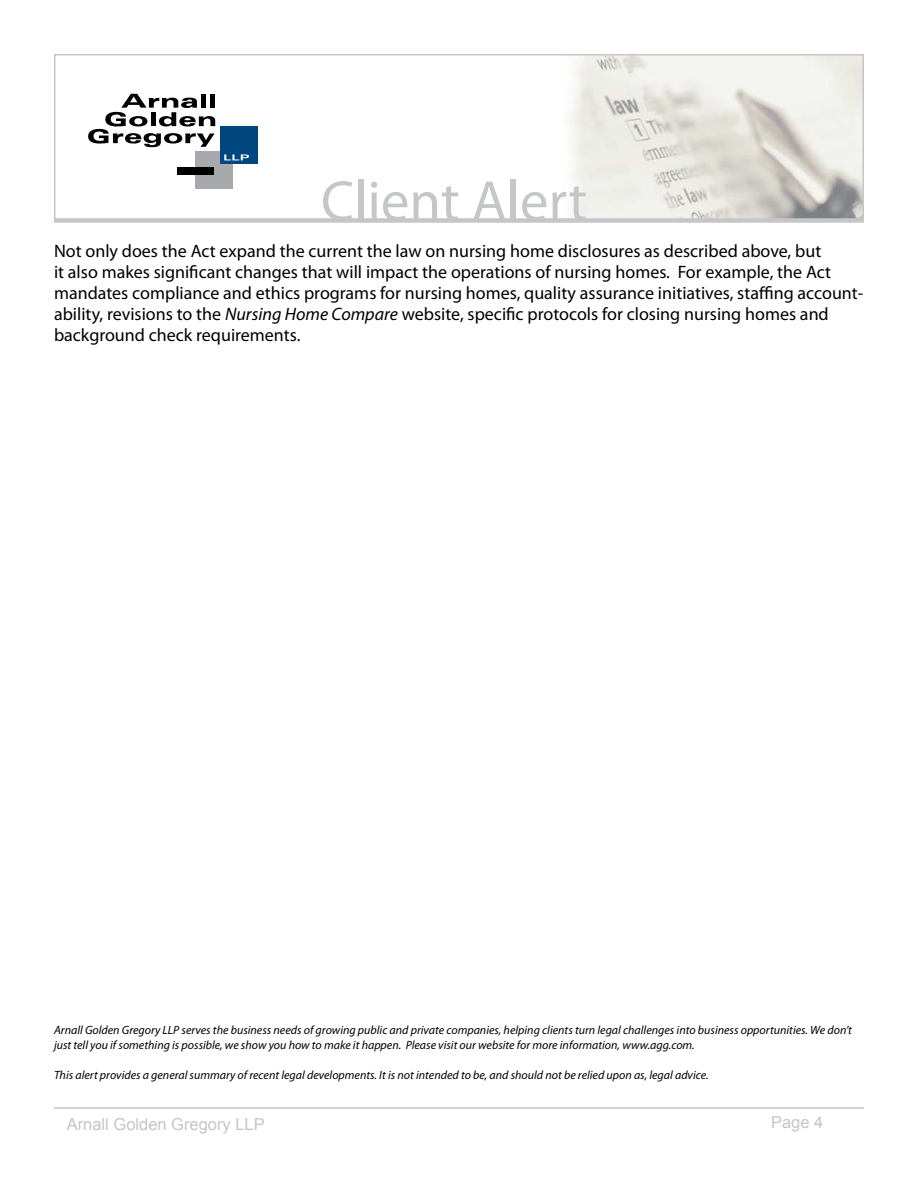
<style>
.page{position:relative;width:918px;height:1188px;background:#fff}
.page>*{position:absolute;margin:0;border:0;box-sizing:border-box;transform-origin:0 0}
.t1{font:57px "Myriad Pro";color:#c5c6c8}
.t2{font:18px/21px "Myriad Pro";color:#000}
.t3{font:16.5px "Arial";color:#c5c6c8}
.t4{font:italic 12px/15px "Myriad Pro";color:#000}
.s1{font-style:italic}
</style>
<div class="page">
<hr style="left:54px;top:1107px;width:810px;height:2px;background:#c5c6c8">
<div style="left:54px;top:218px;width:810px;height:5px;background:#d3d4d5"></div>
<svg style="left:54px;top:54px;width:810px;height:168px"></svg>
<h1 class="t1" style="left:321px;top:166px;width:268px">Client Alert</h1>
<p class="t2" style="left:54px;top:240px;width:811px">Not only does the Act expand the current the law on nursing home disclosures as described above, but<br>it also makes significant changes that will impact the operations of nursing homes. For example, the Act mandates compliance and ethics programs for nursing homes, quality assurance initiatives, staffing account&shy;ability, revisions to the <span class="s1">Nursing Home Compare</span> website, specific protocols for closing nursing homes and background check requirements.</p>
<p class="t4" style="left:54px;top:1022px;width:800px">Arnall Golden Gregory LLP serves the business needs of growing public and private companies, helping clients turn legal challenges into business opportunities. We don’t just tell you if something is possible, we show you how to make it happen. Please visit our website for more information, www.agg.com.</p>
<p class="t4" style="left:54px;top:1067px;width:656px">This alert provides a general summary of recent legal developments. It is not intended to be, and should not be relied upon as, legal advice.</p>
<p class="t3" style="left:67px;top:1114px;width:200px">Arnall Golden Gregory LLP</p>
<p class="t3" style="left:771px;top:1111px;width:54px">Page 4</p>
</div>
